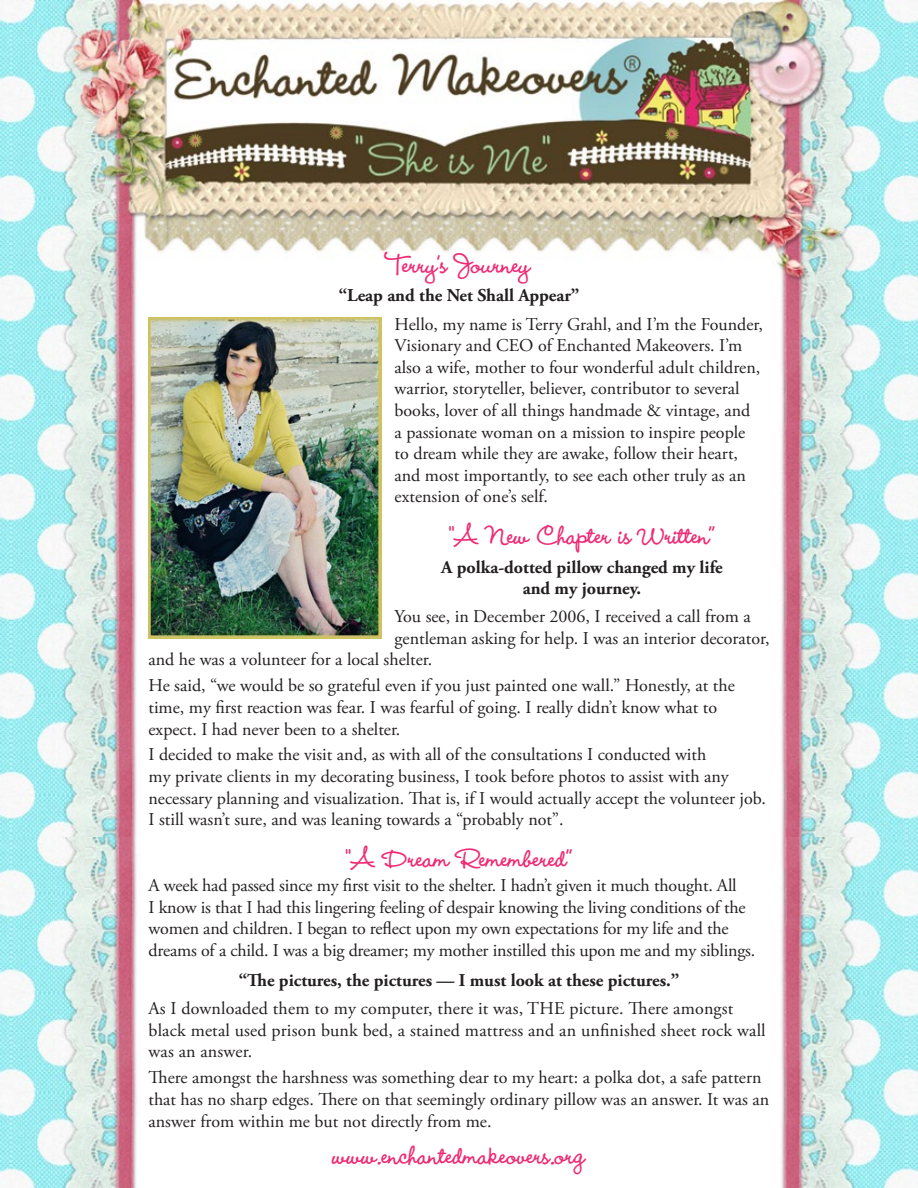
<style>
.page{position:relative;width:918px;height:1188px;background:#fff}
.page>*{position:absolute;margin:0;border:0;box-sizing:border-box;transform-origin:0 0}
.t1{font:700 31.5px "Wendy LP Std";color:#ee2b75}
.t2{font:18px/21.6px "Adobe Garamond Pro";color:#231f20}
.t3{font:700 18px/21.6px "Adobe Garamond Pro";color:#231f20;text-align:center}
</style>
<div class="page">
<img style="left:0;top:0;width:918px;height:1188px">
<img style="left:148px;top:317px;width:233px;height:322px">
<h1 class="t1" style="left:387px;top:246px;width:145px">Terry’s Journey</h1>
<p class="t3" style="left:339px;top:285px;width:242px">“Leap and the Net Shall Appear”</p>
<p class="t2" style="left:395px;top:314px;width:370px">Hello, my name is Terry Grahl, and I’m the Founder, Visionary and CEO of Enchanted Makeovers. I’m also a wife, mother to four wonderful adult children, warrior, storyteller, believer, contributor to several books, lover of all things handmade &amp; vintage, and<br>a passionate woman on a mission to inspire people to dream while they are awake, follow their heart, and most importantly, to see each other truly as an extension of one’s self.</p>
<h1 class="t1" style="left:449px;top:517px;width:267px">“A New Chapter is Written”</h1>
<p class="t3" style="left:441px;top:556px;width:283px">A polka-dotted pillow changed my life and my journey.</p>
<p class="t2" style="left:395px;top:606px;width:358px">You see, in December 2006, I received a call from a</p>
<p class="t2" style="left:395px;top:628px;width:376px">gentleman asking for help. I was an interior decorator,</p>
<p class="t2" style="left:149px;top:650px;width:285px">and he was a volunteer for a local shelter.</p>
<p class="t2" style="left:149px;top:675px;width:588px">He said, “we would be so grateful even if you just painted one wall.” Honestly, at the time, my first reaction was fear. I was fearful of going. I really didn’t know what to expect. I had never been to a shelter.</p>
<p class="t2" style="left:149px;top:745px;width:619px">I decided to make the visit and, as with all of the consultations I conducted with<br>my private clients in my decorating business, I took before photos to assist with any necessary planning and visualization. That is, if I would actually accept the volunteer job.<br>I still wasn’t sure, and was leaning towards a “probably not”.</p>
<h1 class="t1" style="left:346px;top:840px;width:227px">“A Dream Remembered”</h1>
<p class="t2" style="left:148px;top:875px;width:608px">A week had passed since my first visit to the shelter. I hadn’t given it much thought. All<br>I know is that I had this lingering feeling of despair knowing the living conditions of the women and children. I began to reflect upon my own expectations for my life and the dreams of a child. I was a big dreamer; my mother instilled this upon me and my siblings.</p>
<p class="t3" style="left:239px;top:970px;width:442px">“The pictures, the pictures — I must look at these pictures.”</p>
<p class="t2" style="left:148px;top:998px;width:619px">As I downloaded them to my computer, there it was, THE picture. There amongst black metal used prison bunk bed, a stained mattress and an unfinished sheet rock wall was an answer.</p>
<p class="t2" style="left:148px;top:1067px;width:622px">There amongst the harshness was something dear to my heart: a polka dot, a safe pattern that has no sharp edges. There on that seemingly ordinary pillow was an answer. It was an answer from within me but not directly from me.</p>
<h1 class="t1" style="left:333px;top:1137px;width:254px">www.enchantedmakeovers.org</h1>
</div>
